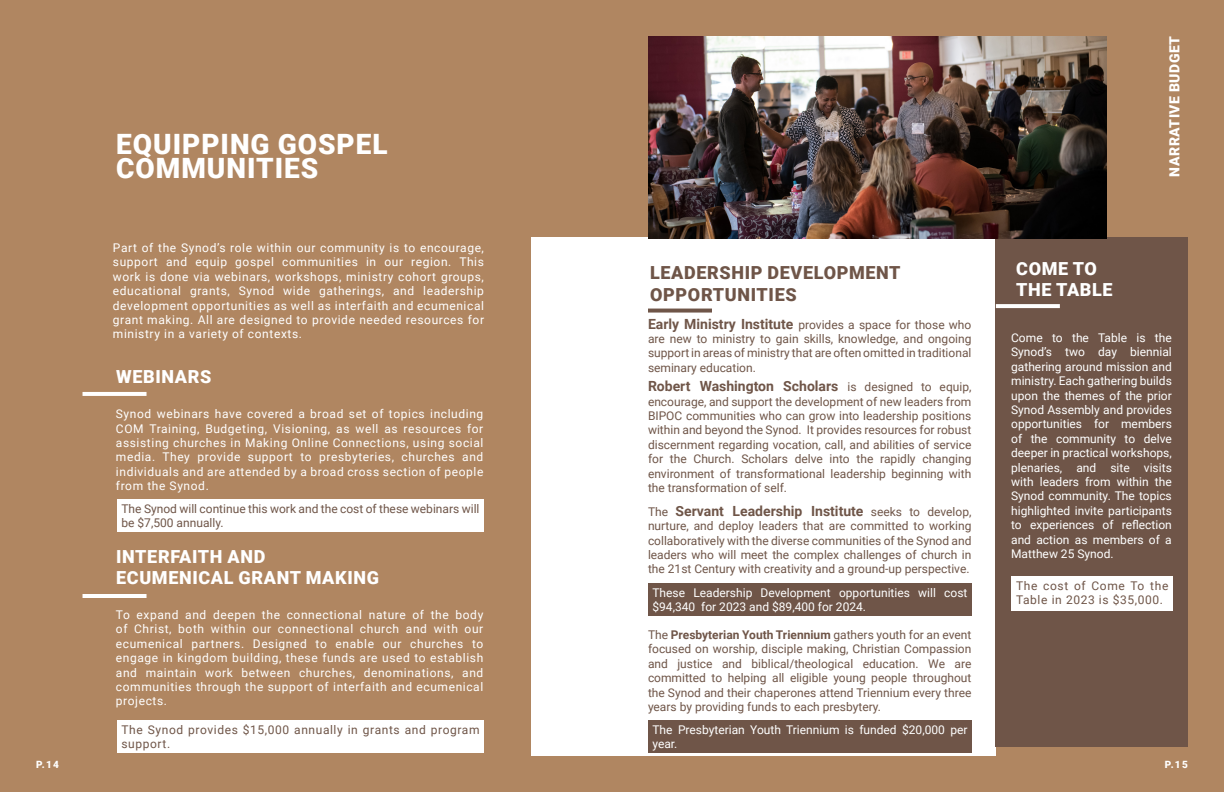
<style>
.page{position:relative;width:1224px;height:792px;background:#b08661}
.page>*{position:absolute;margin:0;border:0;box-sizing:border-box;transform-origin:0 0}
.t1{font:900 28px/24px "Roboto";letter-spacing:.035em;color:#fff}
.t2{font:900 18px "Roboto";letter-spacing:.035em;color:#fff}
.t3{font:900 18px/21.6px "Roboto";letter-spacing:.035em;color:#6f5548}
.t4{font:700 14px "Roboto";color:#6f5548}
.t5{font:900 14px "Roboto";letter-spacing:.035em;color:#fff}
.t6{font:12px/14.4px "Roboto";color:#fff;text-align:justify}
.t7{font:12px/14.4px "Roboto";color:#6f5548;text-align:justify}
.t8{font:12px/14.4px "Roboto";letter-spacing:.05em;color:#6f5548}
.t9{font:900 10px "Roboto";color:#fff}
.s1{font-weight:700;font-size:14px}
.s2{font-weight:400;font-size:12px}
.s3{font-weight:700}
</style>
<div class="page">
<hr style="left:83px;top:392px;width:64px;height:4px;background:#fff">
<hr style="left:83px;top:594px;width:64px;height:4px;background:#fff">
<div style="left:531px;top:238px;width:464px;height:518px;background:#fff"></div>
<div style="left:995px;top:238px;width:193px;height:509px;background:#6f5548"></div>
<svg style="left:648px;top:309px;width:64px;height:4px"></svg>
<svg style="left:996px;top:304px;width:64px;height:4px"></svg>
<img style="left:648px;top:36px;width:459px;height:202px">
<div style="left:117px;top:500px;width:367px;height:32px;background:#fff"></div>
<div style="left:117px;top:720px;width:367px;height:32px;background:#fff"></div>
<div style="left:1012px;top:576px;width:161px;height:35px;background:#fff"></div>
<div style="left:648px;top:583px;width:324px;height:32px;background:#6f5548"></div>
<div style="left:648px;top:720px;width:324px;height:32px;background:#6f5548"></div>
<p class="t9" style="left:36px;top:757px;width:24px">P.14</p>
<p class="t1" style="left:116px;top:131px;width:273px">EQUIPPING GOSPEL<br>COMMUNITIES</p>
<p class="t6" style="left:113px;top:240px;width:373px">Part of the Synod’s role within our community is to encourage, support and equip gospel communities in our region. This work is done via webinars, workshops, ministry cohort groups, educational grants, Synod wide gatherings, and leadership development opportunities as well as interfaith and ecumenical grant making. All are designed to provide needed resources for ministry in a variety of contexts.</p>
<p class="t2" style="left:116px;top:363px;width:97px">WEBINARS</p>
<p class="t6" style="left:116px;top:406px;width:369px">Synod webinars have covered a broad set of topics including COM Training, Budgeting, Visioning, as well as resources for assisting churches in Making Online Connections, using social media. They provide support to presbyteries, churches and individuals and are attended by a broad cross section of people from the Synod.</p>
<p class="t7" style="left:122px;top:501px;width:360px">The Synod will continue this work and the cost of these webinars will be $7,500 annually.</p>
<p class="t2" style="left:116px;top:543px;width:151px">INTERFAITH AND</p>
<p class="t2" style="left:116px;top:565px;width:264px">ECUMENICAL GRANT MAKING</p>
<p class="t6" style="left:116px;top:607px;width:369px">To expand and deepen the connectional nature of the body of Christ, both within our connectional church and with our ecumenical partners. Designed to enable our churches to engage in kingdom building, these funds are used to establish and maintain work between churches, denominations, and communities through the support of interfaith and ecumenical projects.</p>
<p class="t8" style="left:122px;top:722px;width:360px">The Synod provides $15,000 annually in grants and program support.</p>
<p class="t3" style="left:650px;top:261px;width:252px">LEADERSHIP DEVELOPMENT<br>OPPORTUNITIES</p>
<p class="t2" style="left:1016px;top:255px;width:82px">COME TO</p>
<p class="t2" style="left:1016px;top:277px;width:98px">THE TABLE</p>
<p class="t5" style="left:1165px;top:177px;width:142px;rotate:-90deg">NARRATIVE BUDGET</p>
<p class="t7" style="left:648px;top:317px;width:325px"><span class="s1">Early Ministry Institute</span> provides a space for those who are new to ministry to gain skills, knowledge, and ongoing support in areas of ministry that are often omitted in traditional seminary education.</p>
<p class="t4" style="left:648px;top:376px;width:325px">Robert Washington Scholars <span class="s2">is designed to equip,</span></p>
<p class="t7" style="left:648px;top:394px;width:325px">encourage, and support the development of new leaders from BIPOC communities who can grow into leadership positions within and beyond the Synod. It provides resources for robust discernment regarding vocation, call, and abilities of service for the Church. Scholars delve into the rapidly changing environment of transformational leadership beginning with the transformation of self.</p>
<p class="t4" style="left:648px;top:501px;width:325px"><span class="s2">The</span> Servant Leadership Institute <span class="s2">seeks to develop,</span></p>
<p class="t7" style="left:648px;top:518px;width:325px">nurture, and deploy leaders that are committed to working collaboratively with the diverse communities of the Synod and leaders who will meet the complex challenges of church in the 21st Century with creativity and a ground-up perspective.</p>
<p class="t6" style="left:652px;top:585px;width:317px">These Leadership Development opportunities will cost $94,340 for 2023 and $89,400 for 2024.</p>
<p class="t7" style="left:648px;top:627px;width:325px">The <span class="s3">Presbyterian Youth Triennium</span> gathers youth for an event focused on worship, disciple making, Christian Compassion and justice and biblical/theological education. We are committed to helping all eligible young people throughout the Synod and their chaperones attend Triennium every three years by providing funds to each presbytery.</p>
<p class="t6" style="left:652px;top:722px;width:316px">The Presbyterian Youth Triennium is funded $20,000 per year.</p>
<p class="t6" style="left:1011px;top:330px;width:162px">Come to the Table is the Synod’s two day biennial gathering around mission and ministry. Each gathering builds upon the themes of the prior Synod Assembly and provides opportunities for members of the community to delve deeper in practical workshops, plenaries, and site visits with leaders from within the Synod community. The topics highlighted invite participants to experiences of reflection and action as members of a Matthew 25 Synod.</p>
<p class="t8" style="left:1016px;top:578px;width:154px;line-height:14px">The cost of Come To the<br>Table in 2023 is $35,000.</p>
<p class="t9" style="left:1165px;top:757px;width:24px">P.15</p>
</div>
